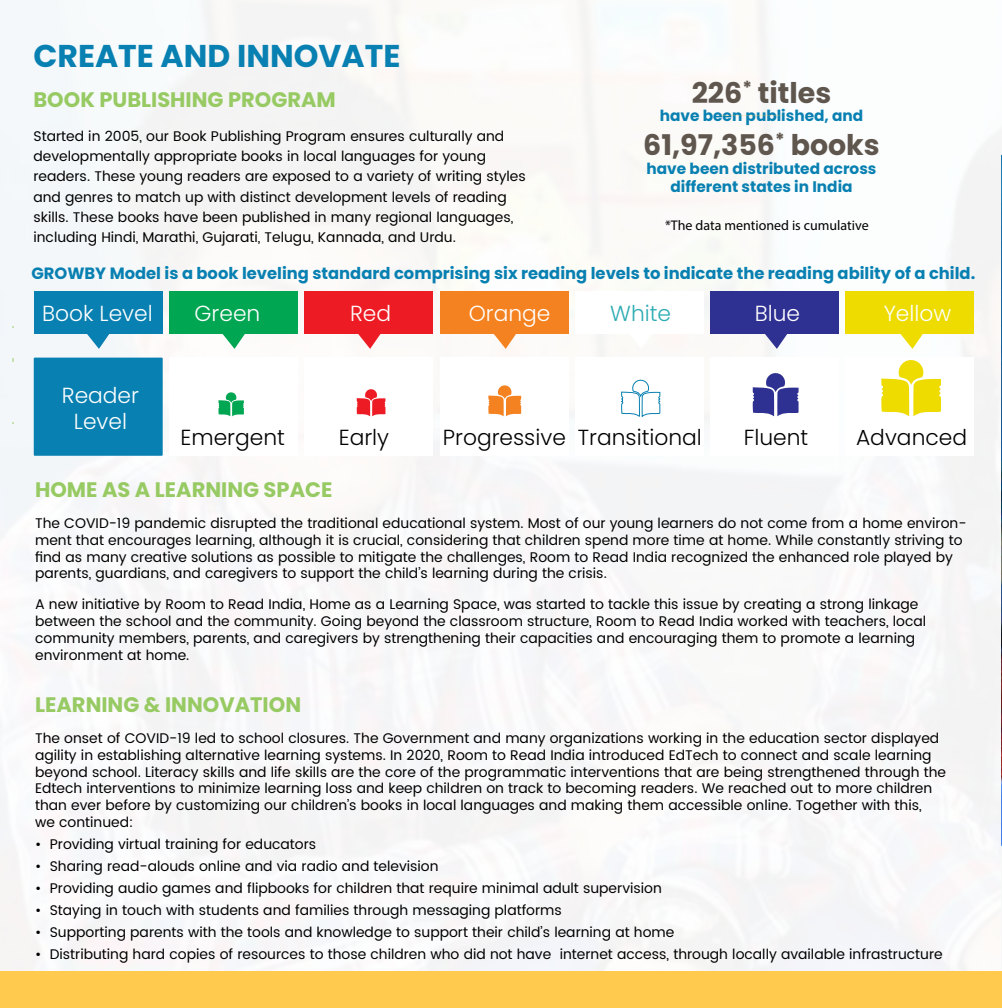
<style>
.page{position:relative;width:1002px;height:1008px;background:#fff}
.page>*{position:absolute;margin:0;border:0;box-sizing:border-box;transform-origin:0 0}
.t1{font:700 31.5px "Poppins";color:#0880b1}
.t2{font:700 28.53px "Poppins";color:#5f564e}
.t3{font:300 21.88px "Poppins";color:#000}
.t4{font:300 21.88px/26.1px "Poppins";color:#fff;text-align:center}
.t5{font:300 21.88px "Poppins";color:#2cacb2}
.t6{font:700 21px "Poppins";color:#97ca63}
.t7{font:700 16.28px "Poppins";color:#0880b1}
.t8{font:700 15.4px/18.4px "Poppins";color:#0880b1;text-align:center}
.t9{font:14px/16.8px "Poppins";color:#000}
.t10{font:14px "Myriad Pro";color:#000}
</style>
<div class="page">
<img style="left:0;top:0;width:1002px;height:971px">
<img style="left:1001px;top:156px;width:1px;height:340px">
<svg style="left:1001px;top:496px;width:1px;height:475px"></svg>
<div style="left:34px;top:291px;width:129px;height:42px;background:#0880b1"></div>
<div style="left:169px;top:291px;width:129px;height:42px;background:#00a651"></div>
<div style="left:304px;top:291px;width:129px;height:42px;background:#ed1c24"></div>
<div style="left:440px;top:291px;width:128px;height:42px;background:#f58220"></div>
<div style="left:575px;top:291px;width:129px;height:42px;background:#fff"></div>
<div style="left:710px;top:291px;width:129px;height:42px;background:#2e3192"></div>
<div style="left:845px;top:291px;width:129px;height:42px;background:#eedc00"></div>
<div style="left:34px;top:358px;width:129px;height:98px;background:#0880b1"></div>
<div style="left:169px;top:358px;width:129px;height:98px;background:#fff"></div>
<div style="left:304px;top:358px;width:129px;height:98px;background:#fff"></div>
<div style="left:440px;top:358px;width:128px;height:98px;background:#fff"></div>
<div style="left:575px;top:358px;width:129px;height:98px;background:#fff"></div>
<div style="left:710px;top:358px;width:129px;height:98px;background:#fff"></div>
<div style="left:845px;top:358px;width:129px;height:98px;background:#fff"></div>
<svg style="left:78px;top:333px;width:40px;height:16px"></svg>
<svg style="left:214px;top:333px;width:40px;height:16px"></svg>
<svg style="left:349px;top:333px;width:40px;height:16px"></svg>
<svg style="left:485px;top:333px;width:40px;height:16px"></svg>
<svg style="left:756px;top:333px;width:40px;height:16px"></svg>
<svg style="left:892px;top:333px;width:40px;height:16px"></svg>
<div style="left:0;top:971px;width:1002px;height:37px;background:#ffca4d"></div>
<svg style="left:218px;top:392px;width:26px;height:24px"></svg>
<svg style="left:357px;top:389px;width:28px;height:27px"></svg>
<svg style="left:488px;top:385px;width:33px;height:31px"></svg>
<svg style="left:753px;top:373px;width:46px;height:43px"></svg>
<svg style="left:881px;top:360px;width:60px;height:56px"></svg>
<svg style="left:620px;top:333px;width:41px;height:85px"></svg>
<h1 class="t1" style="left:33px;top:38px;width:368px">CREATE AND INNOVATE</h1>
<h3 class="t6" style="left:33px;top:87px;width:304px">BOOK PUBLISHING PROGRAM</h3>
<p class="t9" style="left:33px;top:126px;width:494px;line-height:20.3px">Started in 2005, our Book Publishing Program ensures culturally and developmentally appropriate books in local languages for young readers. These young readers are exposed to a variety of writing styles and genres to match up with distinct development levels of reading skills. These books have been published in many regional languages, including Hindi, Marathi, Gujarati, Telugu, Kannada, and Urdu.</p>
<p class="t7" style="left:31px;top:264px;width:945px">GROWBY Model is a book leveling standard comprising six reading levels to indicate the reading ability of a child.</p>
<h2 class="t2" style="left:692px;top:76px;width:141px">226<sup>*</sup> titles</h2>
<p class="t8" style="left:660px;top:107px;width:205px">have been published, and</p>
<h2 class="t2" style="left:643px;top:129px;width:238px">61,97,356<sup>*</sup> books</h2>
<p class="t8" style="left:646px;top:159px;width:231px">have been distributed across different states in India</p>
<p class="t10" style="left:665px;top:217px;width:205px">*The data mentioned is cumulative</p>
<h3 class="t4" style="left:42px;top:300px;width:112px">Book Level</h3>
<h3 class="t4" style="left:195px;top:300px;width:67px">Green</h3>
<h3 class="t4" style="left:350px;top:300px;width:43px">Red</h3>
<h3 class="t4" style="left:469px;top:300px;width:83px">Orange</h3>
<h3 class="t5" style="left:610px;top:301px;width:62px">White</h3>
<h3 class="t4" style="left:755px;top:300px;width:47px">Blue</h3>
<h3 class="t4" style="left:884px;top:300px;width:69px">Yellow</h3>
<h3 class="t4" style="left:62px;top:383px;width:79px">Reader<br>Level</h3>
<h3 class="t3" style="left:180px;top:425px;width:106px">Emergent</h3>
<h3 class="t3" style="left:339px;top:425px;width:52px">Early</h3>
<h3 class="t3" style="left:443px;top:425px;width:260px">Progressive Transitional</h3>
<h3 class="t3" style="left:744px;top:425px;width:66px">Fluent</h3>
<h3 class="t3" style="left:856px;top:425px;width:112px">Advanced</h3>
<h3 class="t6" style="left:35px;top:478px;width:299px">HOME AS A LEARNING SPACE</h3>
<p class="t9" style="left:35px;top:515px;width:933px">The COVID-19 pandemic disrupted the traditional educational system. Most of our young learners do not come from a home environ&shy;ment that encourages learning, although it is crucial, considering that children spend more time at home. While constantly striving to find as many creative solutions as possible to mitigate the challenges, Room to Read India recognized the enhanced role played by parents, guardians, and caregivers to support the child’s learning during the crisis.</p>
<p class="t9" style="left:35px;top:596px;width:893px">A new initiative by Room to Read India, Home as a Learning Space, was started to tackle this issue by creating a strong linkage between the school and the community. Going beyond the classroom structure, Room to Read India worked with teachers, local community members, parents, and caregivers by strengthening their capacities and encouraging them to promote a learning environment at home.</p>
<h3 class="t6" style="left:35px;top:693px;width:267px">LEARNING &amp; INNOVATION</h3>
<p class="t9" style="left:35px;top:730px;width:912px">The onset of COVID-19 led to school closures. The Government and many organizations working in the education sector displayed agility in establishing alternative learning systems. In 2020, Room to Read India introduced EdTech to connect and scale learning beyond school. Literacy skills and life skills are the core of the programmatic interventions that are being strengthened through the Edtech interventions to minimize learning loss and keep children on track to becoming readers. We reached out to more children than ever before by customizing our children’s books in local languages and making them accessible online. Together with this,<br>we continued:</p>
<p class="t9" style="left:35px;top:836px;width:283px">• Providing virtual training for educators</p>
<p class="t9" style="left:35px;top:858px;width:405px">• Sharing read-alouds online and via radio and television</p>
<p class="t9" style="left:35px;top:880px;width:628px">• Providing audio games and flipbooks for children that require minimal adult supervision</p>
<p class="t9" style="left:35px;top:902px;width:528px">• Staying in touch with students and families through messaging platforms</p>
<p class="t9" style="left:35px;top:924px;width:641px">• Supporting parents with the tools and knowledge to support their child’s learning at home</p>
<p class="t9" style="left:35px;top:946px;width:909px">• Distributing hard copies of resources to those children who did not have internet access, through locally available infrastructure</p>
</div>
